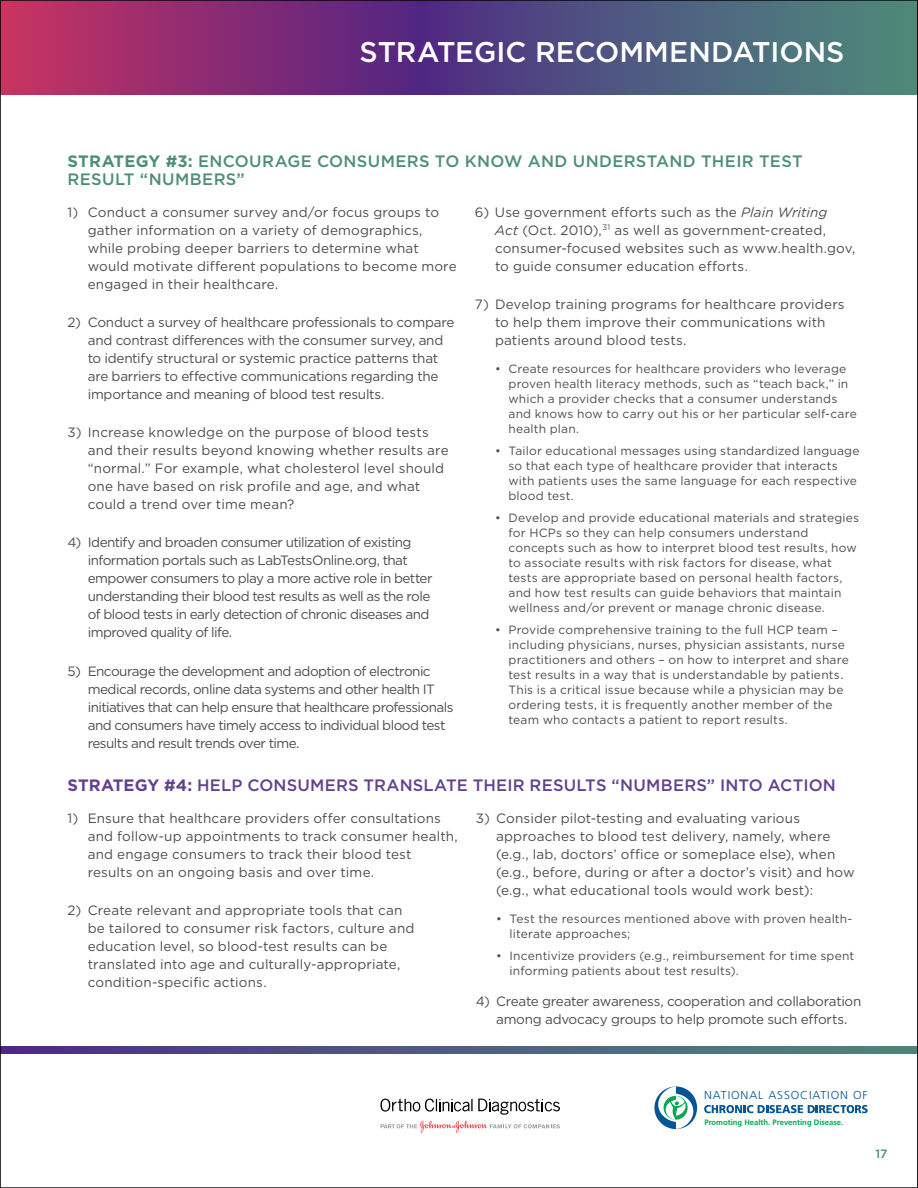
<style>
.page{position:relative;width:918px;height:1188px;background:#fff}
.page>*{position:absolute;margin:0;border:0;box-sizing:border-box;transform-origin:0 0}
.t1{font:500 28.5px "Gotham";letter-spacing:.005em;color:#fff}
.t2{font:500 16.5px "Gotham";letter-spacing:.02em;color:#4d8f75}
.t3{font:500 16.5px "Gotham";letter-spacing:.015em;color:#62418f}
.t4{font:700 16.5px "Gotham";color:#62418f}
.t5{font:700 16.5px "Gotham";letter-spacing:.01em;color:#4d8f75}
.t6{font:13.5px/18px "Gotham";color:#4d4d4f}
.t7{font:13.5px/18px "Gotham";letter-spacing:-.04em;color:#4d4d4f}
.t8{font:13.5px/18px "Gotham";letter-spacing:-.02em;color:#4d4d4f}
.t9{font:12px/15px "Gotham";letter-spacing:.015em;color:#4d4d4f}
.t10{font:500 12px "Gotham";color:#4d8f75}
.t11{font:300 11.55px "Frutiger";letter-spacing:.075em;color:#005596}
.t12{font:700 7.95px "Frutiger";color:#00a94f}
.s1{font-weight:500}
.s2{font-style:italic}
</style>
<div class="page">
<svg style="left:380px;top:1121px;width:180px;height:12px"></svg>
<svg style="left:380px;top:1099px;width:180px;height:16px"></svg>
<svg style="left:2px;top:2px;width:914px;height:92px;background:#6b4679"></svg>
<svg style="left:704px;top:1105px;width:164px;height:8px"></svg>
<svg style="left:654px;top:1086px;width:43px;height:43px"></svg>
<svg style="left:2px;top:1047px;width:914px;height:6px;background:#4e5b80"></svg>
<svg style="left:0;top:0;width:1px;height:1188px"></svg>
<h1 class="t1" style="left:360px;top:35px;width:218px">STRATEGIC RECO</h1>
<h1 class="t1" style="left:619px;top:35px;width:182px">MMEN DATIONS</h1>
<p class="t5" style="left:68px;top:152px;width:156px">STRATEGY #3: <span class="s1">ENCO</span></p>
<p class="t2" style="left:249px;top:152px;width:82px">URAGE CONS</p>
<p class="t2" style="left:368px;top:152px;width:403px">UMERS TO KNOW AN D UN DERSTAN D THEIR TEST</p>
<p class="t2" style="left:67px;top:170px;width:179px">RESULT “N UMBERS”</p>
<p class="t6" style="left:88px;top:203px;width:370px;text-indent:-20px">1) Conduct a consumer survey and/or focus groups to gather information on a variety of demographics, while probing deeper barriers to determine what would motivate different populations to become more engaged in their healthcare.</p>
<p class="t8" style="left:88px;top:313px;width:368px;text-indent:-20px">2) Conduct a survey of healthcare professionals to compare and contrast differences with the consumer survey, and to identify structural or systemic practice patterns that are barriers to effective communications regarding the importance and meaning of blood test results.</p>
<p class="t6" style="left:88px;top:423px;width:363px;text-indent:-20px">3) Increase knowledge on the purpose of blood tests and their results beyond knowing whether results are “normal.” For example, what cholesterol level should one have based on risk profile and age, and what could a trend over time mean?</p>
<p class="t7" style="left:88px;top:533px;width:346px;text-indent:-20px">4) Identify and broaden consumer utilization of existing information portals such as LabTestsOnline.org, that empower consumers to play a more active role in better understanding their blood test results as well as the role of blood tests in early detection of chronic diseases and improved quality of life.</p>
<p class="t7" style="left:88px;top:662px;width:367px;text-indent:-20px">5) Encourage the development and adoption of electronic medical records, online data systems and other health IT initiatives that can help ensure that healthcare professionals and consumers have timely access to individual blood test results and result trends over time.</p>
<p class="t6" style="left:495px;top:203px;width:362px;text-indent:-20px">6) Use government efforts such as the <span class="s2">Plain Writing<br>Act</span> (Oct. 2010),<sup>31</sup> as well as government-created, consumer-focused websites such as www.health.gov, to guide consumer education efforts.</p>
<p class="t6" style="left:495px;top:295px;width:351px;text-indent:-20px">7) Develop training programs for healthcare providers to help them improve their communications with patients around blood tests.</p>
<p class="t9" style="left:508px;top:361px;width:350px;text-indent:-14px">• Create resources for healthcare providers who leverage proven health literacy methods, such as “teach back,” in which a provider checks that a consumer understands and knows how to carry out his or her particular self-care health plan.</p>
<p class="t9" style="left:508px;top:443px;width:353px;text-indent:-14px">• Tailor educational messages using standardized language so that each type of healthcare provider that interacts with patients uses the same language for each respective blood test.</p>
<p class="t9" style="left:508px;top:510px;width:352px;text-indent:-14px">• Develop and provide educational materials and strategies for HCPs so they can help consumers understand concepts such as how to interpret blood test results, how to associate results with risk factors for disease, what tests are appropriate based on personal health factors, and how test results can guide behaviors that maintain wellness and/or prevent or manage chronic disease.</p>
<p class="t9" style="left:508px;top:622px;width:342px;text-indent:-14px">• Provide comprehensive training to the full HCP team – including physicians, nurses, physician assistants, nurse practitioners and others – on how to interpret and share test results in a way that is understandable by patients.<br>This is a critical issue because while a physician may be ordering tests, it is frequently another member of the team who contacts a patient to report results.</p>
<p class="t4" style="left:68px;top:776px;width:193px">STRATEGY #4: <span class="s1">HE LP CONS</span></p>
<p class="t3" style="left:297px;top:776px;width:441px">UMERS TRANSLATE THEIR RESULTS “NUMBERS” INTO</p>
<p class="t3" style="left:768px;top:776px;width:55px">ACTION</p>
<p class="t6" style="left:88px;top:809px;width:372px;text-indent:-20px">1) Ensure that healthcare providers offer consultations and follow-up appointments to track consumer health, and engage consumers to track their blood test results on an ongoing basis and over time.</p>
<p class="t6" style="left:88px;top:901px;width:328px;text-indent:-20px">2) Create relevant and appropriate tools that can be tailored to consumer risk factors, culture and education level, so blood-test results can be translated into age and culturally-appropriate, condition-specific actions.</p>
<p class="t6" style="left:496px;top:809px;width:360px;text-indent:-20px">3) Consider pilot-testing and evaluating various approaches to blood test delivery, namely, where (e.g., lab, doctors’ office or someplace else), when (e.g., before, during or after a doctor’s visit) and how (e.g., what educational tools would work best):</p>
<p class="t9" style="left:510px;top:911px;width:344px;text-indent:-14px">• Test the resources mentioned above with proven health&shy;literate approaches;</p>
<p class="t9" style="left:510px;top:948px;width:346px;text-indent:-14px">• Incentivize providers (e.g., reimbursement for time spent informing patients about test results).</p>
<p class="t8" style="left:476px;top:992px;width:387px;text-align:center">4) Create greater awareness, cooperation and collaboration among advocacy groups to help promote such efforts.</p>
<p class="t11" style="left:704px;top:1088px;width:165px">NATIONAL ASSOCIATION OF</p>
<p class="t12" style="left:704px;top:1118px;width:140px">Promoting Health. Preventing Disease.</p>
<p class="t10" style="left:876px;top:1146px;width:14px">17</p>
</div>
